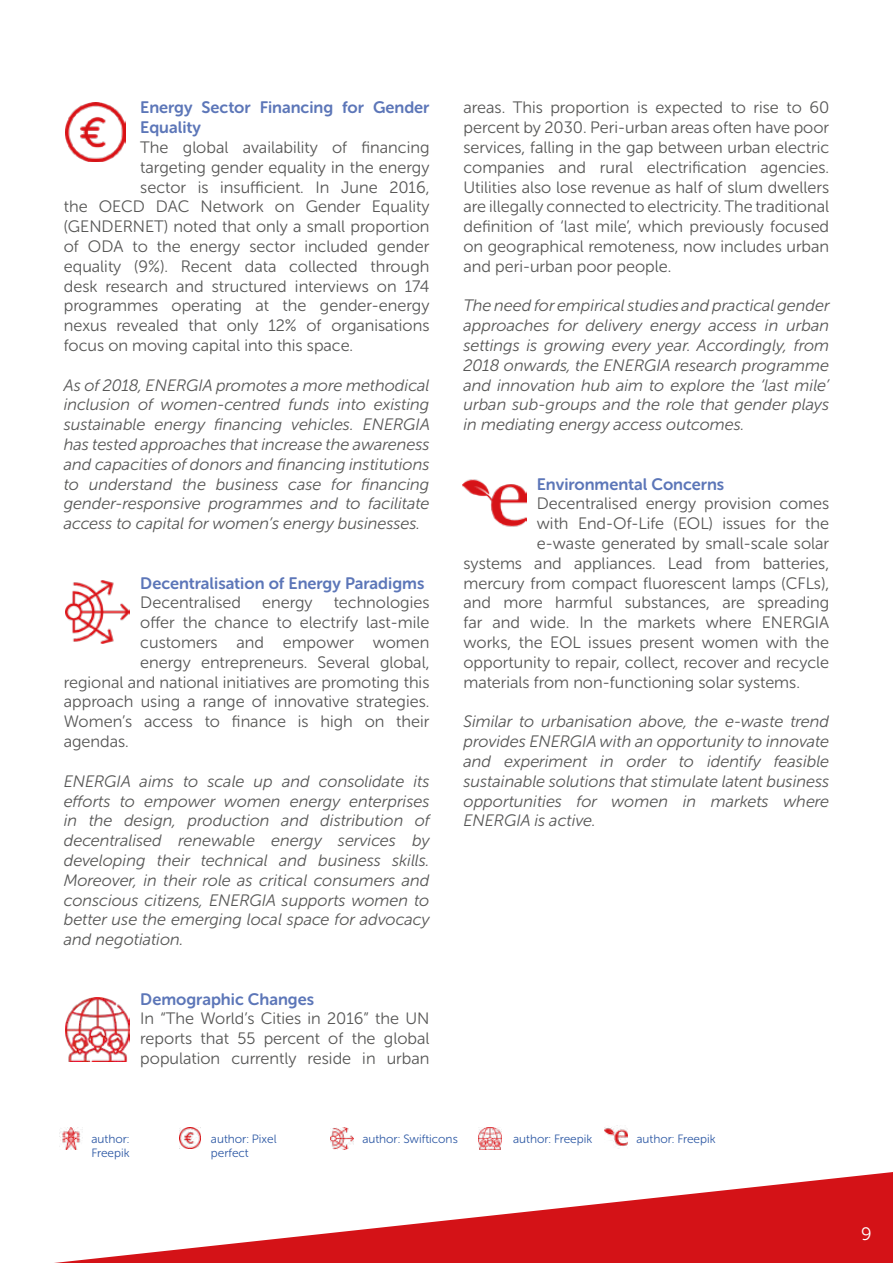
<style>
.page{position:relative;width:893px;height:1263px;background:#fff}
.page>*{position:absolute;margin:0;border:0;box-sizing:border-box;transform-origin:0 0}
.t1{font:18px "Museo Sans Rounded 300";color:#fff}
.t2{font:16.5px/19.8px "Museo Sans Rounded 300";color:#575756;text-align:justify}
.t3{font:italic 16.5px/19.8px "Museo Sans Rounded 300";color:#575756;text-align:justify}
.t4{font:16.5px/19.8px "Museo Sans Rounded 700";color:#5c76b8}
.t5{font:12px/13.5px "Museo Sans Rounded 300";color:#2f5aa5}
</style>
<div class="page">
<svg style="left:54px;top:1172px;width:839px;height:91px"></svg>
<img style="left:66px;top:102px;width:59px;height:60px">
<img style="left:66px;top:580px;width:64px;height:63px">
<img style="left:66px;top:997px;width:64px;height:64px">
<img style="left:462px;top:479px;width:64px;height:48px">
<img style="left:60px;top:1127px;width:21px;height:22px">
<img style="left:179px;top:1127px;width:21px;height:21px">
<img style="left:331px;top:1127px;width:22px;height:22px">
<img style="left:479px;top:1127px;width:22px;height:22px">
<img style="left:605px;top:1127px;width:22px;height:19px">
<p class="t4" style="left:140px;top:98px;width:291px">Energy Sector Financing for Gender<br>Equality</p>
<p class="t2" style="left:140px;top:138px;width:291px">The global availability of financing</p>
<p class="t2" style="left:140px;top:157px;width:291px">targeting gender equality in the energy</p>
<p class="t2" style="left:140px;top:177px;width:291px">sector is insufficient. In June 2016,</p>
<p class="t2" style="left:64px;top:197px;width:367px">the OECD DAC Network on Gender Equality</p>
<p class="t2" style="left:64px;top:217px;width:367px">(GENDERNET) noted that only a small proportion</p>
<p class="t2" style="left:64px;top:237px;width:367px">of ODA to the energy sector included gender</p>
<p class="t2" style="left:64px;top:256px;width:367px">equality (9%). Recent data collected through</p>
<p class="t2" style="left:64px;top:276px;width:367px">desk research and structured interviews on 174</p>
<p class="t2" style="left:64px;top:296px;width:367px">programmes operating at the gender-energy</p>
<p class="t2" style="left:64px;top:316px;width:367px">nexus revealed that only 12% of organisations</p>
<p class="t2" style="left:64px;top:336px;width:291px">focus on moving capital into this space.</p>
<p class="t3" style="left:64px;top:375px;width:368px">As of 2018, ENERGIA promotes a more methodical inclusion of women-centred funds into existing sustainable energy financing vehicles. ENERGIA has tested approaches that increase the awareness and capacities of donors and financing institutions to understand the business case for financing gender-responsive programmes and to facilitate access to capital for women’s energy businesses.</p>
<p class="t4" style="left:140px;top:573px;width:286px">Decentralisation of Energy Paradigms</p>
<p class="t2" style="left:140px;top:593px;width:102px">Decentralised</p>
<p class="t2" style="left:262px;top:593px;width:52px">energy</p>
<p class="t2" style="left:334px;top:593px;width:97px">technologies</p>
<p class="t2" style="left:140px;top:613px;width:291px">offer the chance to electrify last-mile</p>
<p class="t2" style="left:140px;top:633px;width:291px">customers and empower women</p>
<p class="t2" style="left:140px;top:652px;width:291px">energy entrepreneurs. Several global,</p>
<p class="t2" style="left:64px;top:672px;width:367px">regional and national initiatives are promoting this</p>
<p class="t2" style="left:64px;top:692px;width:367px">approach using a range of innovative strategies.</p>
<p class="t2" style="left:64px;top:712px;width:367px">Women’s access to finance is high on their</p>
<p class="t2" style="left:64px;top:732px;width:67px">agendas.</p>
<p class="t3" style="left:64px;top:771px;width:368px">ENERGIA aims to scale up and consolidate its efforts to empower women energy enterprises in the design, production and distribution of decentralised renewable energy services by developing their technical and business skills.<br>Moreover, in their role as critical consumers and conscious citizens, ENERGIA supports women to better use the emerging local space for advocacy and negotiation.</p>
<p class="t4" style="left:140px;top:989px;width:175px">Demographic Changes</p>
<p class="t2" style="left:140px;top:1009px;width:291px">In “The World’s Cities in 2016” the UN reports that 55 percent of the global population currently reside in urban</p>
<p class="t2" style="left:463px;top:98px;width:367px">areas. This proportion is expected to rise to 60 percent by 2030. Peri-urban areas often have poor services, falling in the gap between urban electric companies and rural electrification agencies.<br>Utilities also lose revenue as half of slum dwellers are illegally connected to electricity. The traditional definition of ‘last mile’, which previously focused on geographical remoteness, now includes urban and peri-urban poor people.</p>
<p class="t3" style="left:463px;top:296px;width:368px">The need for empirical studies and practical gender approaches for delivery energy access in urban settings is growing every year. Accordingly, from 2018 onwards, the ENERGIA research programme and innovation hub aim to explore the ‘last mile’ urban sub-groups and the role that gender plays in mediating energy access outcomes.</p>
<p class="t4" style="left:537px;top:474px;width:189px">Environmental Concerns</p>
<p class="t2" style="left:537px;top:494px;width:294px">Decentralised energy provision comes</p>
<p class="t2" style="left:537px;top:514px;width:294px">with End-Of-Life (EOL) issues for the</p>
<p class="t2" style="left:537px;top:534px;width:294px">e-waste generated by small-scale solar</p>
<p class="t2" style="left:463px;top:553px;width:367px">systems and appliances. Lead from batteries,</p>
<p class="t2" style="left:463px;top:573px;width:367px">mercury from compact fluorescent lamps (CFLs),</p>
<p class="t2" style="left:463px;top:593px;width:367px">and more harmful substances, are spreading</p>
<p class="t2" style="left:463px;top:613px;width:367px">far and wide. In the markets where ENERGIA</p>
<p class="t2" style="left:463px;top:633px;width:367px">works, the EOL issues present women with the</p>
<p class="t2" style="left:463px;top:652px;width:367px">opportunity to repair, collect, recover and recycle</p>
<p class="t2" style="left:463px;top:672px;width:338px">materials from non-functioning solar systems.</p>
<p class="t3" style="left:463px;top:712px;width:367px">Similar to urbanisation above, the e-waste trend provides ENERGIA with an opportunity to innovate and experiment in order to identify feasible sustainable solutions that stimulate latent business opportunities for women in markets where ENERGIA is active.</p>
<p class="t5" style="left:91px;top:1132px;width:40px">author:<br>Freepik</p>
<p class="t5" style="left:211px;top:1132px;width:67px">author: Pixel</p>
<p class="t5" style="left:362px;top:1132px;width:97px">author: Swifticons</p>
<p class="t5" style="left:513px;top:1132px;width:81px">author: Freepik</p>
<p class="t5" style="left:636px;top:1132px;width:81px">author: Freepik</p>
<p class="t5" style="left:211px;top:1146px;width:39px">perfect</p>
<p class="t1" style="left:861px;top:1224px;width:12px">9</p>
</div>
